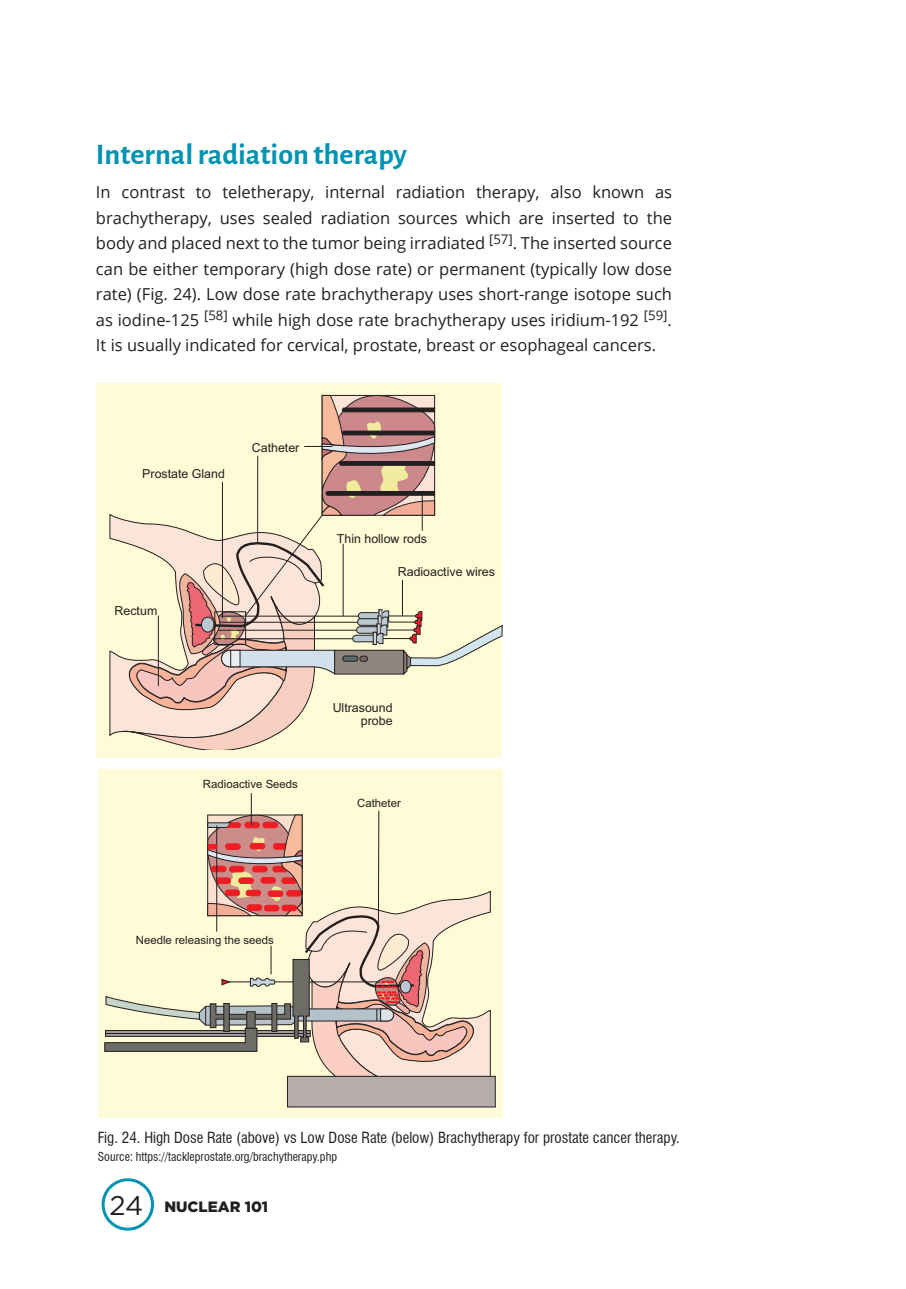
<style>
.page{position:relative;width:906px;height:1289px;background:#fff}
.page>*{position:absolute;margin:0;border:0;box-sizing:border-box;transform-origin:0 0}
.t1{font:700 30px "Alegreya Sans";color:#0093b3}
.t2{font:16.5px/25.5px "Open Sans";color:#231f20;text-align:justify}
.t3{font:condensed 15px "Swiss 721 BT";color:#231f20}
.t4{font:900 15px "Gotham";color:#231f20}
.t5{font:12.45px/13.8px "Arial";color:#231f20;text-align:right}
.t6{font:condensed 12px "Swiss 721 BT";color:#231f20}
.t7{font:11.4px "Arial";color:#231f20}
.s1{font-weight:400;font-size:27px}
</style>
<div class="page">
<div style="left:102px;top:1178px;width:52px;height:52px;border:3px solid #0093b3;border-radius:50%"></div>
<div style="left:96px;top:383px;width:404px;height:374px;background:#fffbd6"></div>
<div style="left:98px;top:769px;width:404px;height:348px;background:#fffbd6"></div>
<svg style="left:109px;top:514px;width:14px;height:223px"></svg>
<svg style="left:123px;top:394px;width:380px;height:355px"></svg>
<hr style="left:343px;top:544px;width:1px;height:72px;background:#231f20">
<hr style="left:422px;top:491px;width:1px;height:39px;background:#231f20">
<hr style="left:402px;top:580px;width:1px;height:36px;background:#231f20">
<hr style="left:251px;top:793px;width:1px;height:32px;background:#231f20">
<svg style="left:104px;top:794px;width:387px;height:314px"></svg>
<div style="left:287px;top:1076px;width:208px;height:30px;background:#b5adaa"></div>
<div style="left:287px;top:1076px;width:208px;height:31px;border:1px solid #231f20"></div>
<h1 class="t1" style="left:96px;top:133px;width:312px">Internal radiation therapy</h1>
<p class="t2" style="left:96px;top:179px;width:577px">In contrast to teletherapy, internal radiation therapy, also known as brachytherapy, uses sealed radiation sources which are inserted to the body and placed next to the tumor being irradiated <sup>[57]</sup>. The inserted source can be either temporary (high dose rate) or permanent (typically low dose rate) (Fig. 24). Low dose rate brachytherapy uses short-range isotope such as iodine-125 <sup>[58]</sup> while high dose rate brachytherapy uses iridium-192 <sup>[59]</sup>.<br>It is usually indicated for cervical, prostate, breast or esophageal cancers.</p>
<p class="t5" style="left:142px;top:466px;width:84px">Prostate Gland</p>
<p class="t5" style="left:252px;top:441px;width:49px">Catheter</p>
<p class="t5" style="left:115px;top:604px;width:44px">Rectum</p>
<p class="t5" style="left:337px;top:531px;width:92px">Thin hollow rods</p>
<p class="t5" style="left:398px;top:564px;width:99px">Radioactive wires</p>
<p class="t7" style="left:203px;top:775px;width:97px">Radioactive Seeds</p>
<p class="t5" style="left:333px;top:700px;width:61px">Ultrasound probe</p>
<p class="t7" style="left:357px;top:795px;width:45px">Catheter</p>
<p class="t7" style="left:136px;top:932px;width:140px">Needle releasing the seeds</p>
<p class="t3" style="left:98px;top:1128px;width:583px">Fig. 24. High Dose Rate (above) vs Low Dose Rate (below) Brachytherapy for prostate cancer therapy.</p>
<p class="t6" style="left:98px;top:1149px;width:241px">Source: https://tackleprostate.org/brachytherapy.php</p>
<p class="t4" style="left:110px;top:1195px;width:160px"><span class="s1">24</span> NUCLEAR 101</p>
</div>
